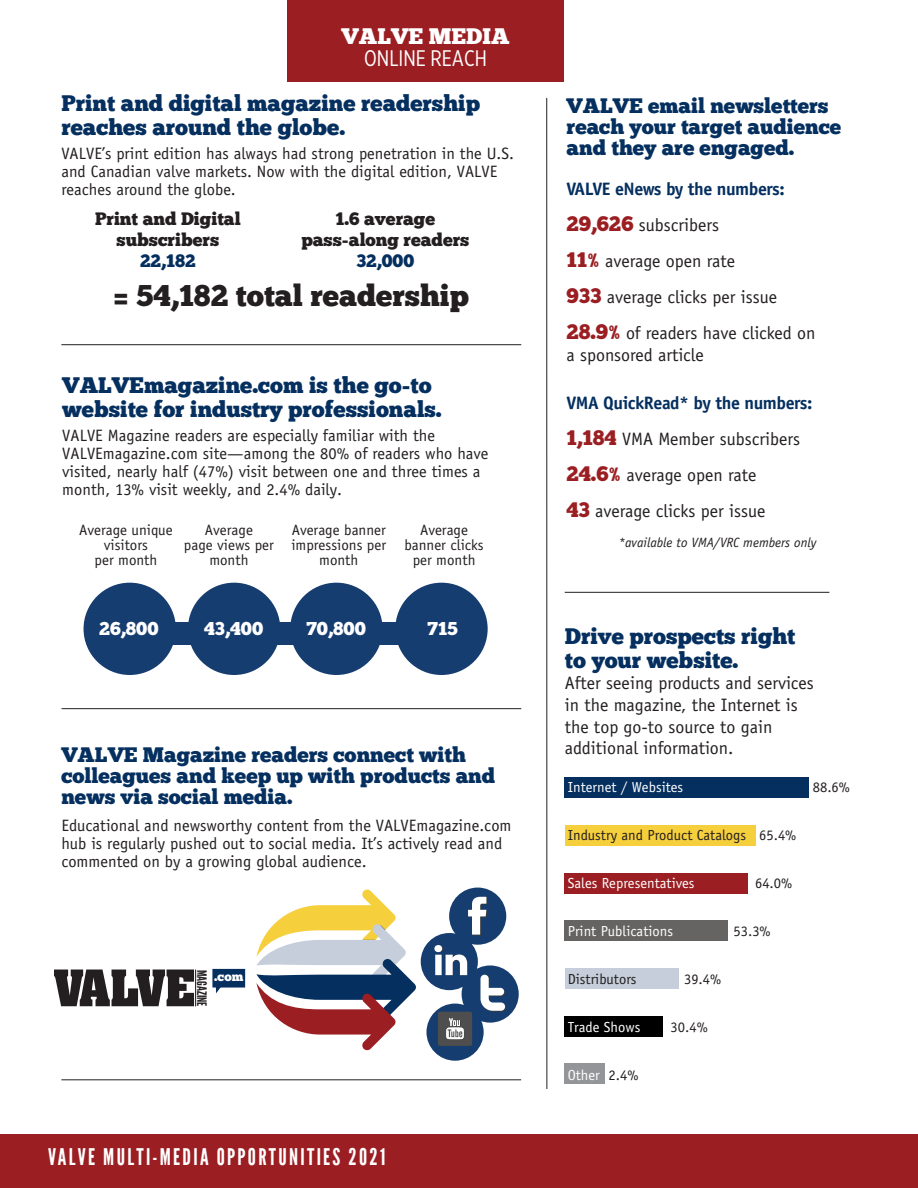
<style>
.page{position:relative;width:918px;height:1188px;background:#fff}
.page>*{position:absolute;margin:0;border:0;box-sizing:border-box;transform-origin:0 0}
.t1{font:30px "Chunk Five";color:#231f20}
.COVER_DECK{font:22.95px "League Gothic Extended";letter-spacing:.1em;color:#fff}
.MK17_SUBHEAD{font:22.5px/24px "Chunk Five";color:#042f5f}
.t2{font:22.5px "Gotham X Narrow";color:#fff}
.t3{font:22.5px "Chunk Five";color:#fff}
.SUBHEAD{font:21px/21px "Chunk Five";color:#042f5f}
.t4{font:18.6px "Chunk Five";color:#fff}
.MK17_INFO_GRAPHIC_TE{font:18px/21.6px "Officina Sans Std";color:#231f20}
.t5{font:18px "Chunk Five";color:#231f20}
.SUBHEAD-2{font:700 18px "Officina Sans Std";letter-spacing:-.025em;color:#042f5f}
.t6{font:18px "Chunk Five";color:#042f5f}
.t7{font:16.5px/18px "Officina Sans Std";color:#231f20}
.t8{font:15px/15px "Officina Sans Std";color:#231f20;text-align:center}
.t9{font:14.55px "Officina Sans Std";color:#fff}
.t10{font:14.55px "Officina Sans Std";color:#231f20}
.MK17_INFO_GRAPHIC_TE-2{font:italic 13.5px "Officina Sans Std";color:#231f20}
.t11{font:13.2px "League Gothic Extended";color:#231f20}
.t12{font:12.9px "Chunk Five";color:#fff}
.s1{font-family:"Chunk Five";font-size:21px;color:#9a1e22}
.s2{color:#231f20}
</style>
<div class="page">
<div style="left:288px;top:0;width:276px;height:81px;background:#9a1e22"></div>
<div style="left:84px;top:583px;width:92px;height:92px;background:#163d6f;border-radius:50%"></div>
<div style="left:188px;top:583px;width:92px;height:92px;background:#163d6f;border-radius:50%"></div>
<div style="left:290px;top:583px;width:93px;height:92px;background:#163d6f;border-radius:50%"></div>
<div style="left:395px;top:583px;width:93px;height:92px;background:#163d6f;border-radius:50%"></div>
<div style="left:96px;top:622px;width:383px;height:23px;background:#163d6f"></div>
<div style="left:565px;top:778px;width:244px;height:20px;background:#042f5f"></div>
<div style="left:565px;top:825px;width:190px;height:20px;background:#f6cf3c"></div>
<div style="left:565px;top:873px;width:183px;height:20px;background:#9a1e22"></div>
<div style="left:565px;top:921px;width:163px;height:20px;background:#666463"></div>
<div style="left:565px;top:968px;width:114px;height:21px;background:#c5ceda"></div>
<div style="left:565px;top:1016px;width:98px;height:20px;background:#000"></div>
<div style="left:565px;top:1064px;width:40px;height:20px;background:#939598"></div>
<hr style="left:61px;top:344px;width:460px;height:1px;background:#231f20">
<hr style="left:565px;top:592px;width:264px;height:1px;background:#231f20">
<hr style="left:546px;top:98px;width:1px;height:991px;background:#231f20">
<hr style="left:62px;top:708px;width:459px;height:1px;background:#231f20">
<hr style="left:61px;top:1080px;width:460px;height:1px;background:#231f20">
<div style="left:449px;top:888px;width:57px;height:57px;background:#163d6f;border-radius:50%"></div>
<svg style="left:468px;top:897px;width:19px;height:38px"></svg>
<div style="left:421px;top:933px;width:57px;height:57px;background:#163d6f;border-radius:50%"></div>
<svg style="left:434px;top:945px;width:33px;height:30px"></svg>
<div style="left:462px;top:965px;width:57px;height:58px;background:#163d6f;border-radius:50%"></div>
<svg style="left:480px;top:975px;width:26px;height:37px"></svg>
<div style="left:426px;top:1004px;width:58px;height:57px;background:#163d6f;border-radius:50%"></div>
<div style="left:438px;top:1012px;width:34px;height:34px;background:#4d4e4d;border-radius:2px"></div>
<svg style="left:446px;top:1018px;width:18px;height:22px"></svg>
<svg style="left:256px;top:889px;width:160px;height:162px"></svg>
<svg style="left:54px;top:970px;width:140px;height:36px"></svg>
<svg style="left:212px;top:969px;width:33px;height:24px"></svg>
<hr style="left:195px;top:970px;width:1px;height:36px;background:#231f20">
<div style="left:0;top:1134px;width:918px;height:54px;background:#9a1e22"></div>
<p class="t3" style="left:342px;top:23px;width:170px">VALVE MEDIA</p>
<p class="t2" style="left:364px;top:45px;width:124px">ONLINE REACH</p>
<p class="MK17_SUBHEAD" style="left:61px;top:92px;width:420px">Print and digital magazine readership reaches around the globe.</p>
<p class="t7" style="left:61px;top:145px;width:454px">VALVE’s print edition has always had strong penetration in the U.S. and Canadian valve markets. Now with the digital edition, VALVE reaches around the globe.</p>
<p class="t5" style="left:95px;top:208px;width:147px">Print and Digital</p>
<p class="t5" style="left:336px;top:208px;width:101px">1.6 average</p>
<p class="t5" style="left:117px;top:229px;width:104px">subscribers</p>
<p class="t5" style="left:301px;top:229px;width:170px">pass-along readers</p>
<p class="t6" style="left:140px;top:250px;width:57px">22,182</p>
<p class="t6" style="left:357px;top:250px;width:59px">32,000</p>
<p class="t1" style="left:114px;top:278px;width:357px">= 54,182 total readership</p>
<p class="MK17_SUBHEAD" style="left:62px;top:373px;width:381px">VALVEmagazine.com is the go-to website for industry professionals.</p>
<p class="t7" style="left:62px;top:426px;width:428px">VALVE Magazine readers are especially familiar with the VALVEmagazine.com site—among the 80% of readers who have visited, nearly half (47%) visit between one and three times a month, 13% visit weekly, and 2.4% daily.</p>
<p class="t8" style="left:79px;top:522px;width:95px">Average unique visitors<br>per month</p>
<p class="t8" style="left:184px;top:522px;width:92px">Average<br>page views per month</p>
<p class="t8" style="left:291px;top:522px;width:96px">Average banner impressions per month</p>
<p class="t8" style="left:404px;top:522px;width:81px">Average banner clicks per month</p>
<p class="t4" style="left:99px;top:618px;width:61px">26,800</p>
<p class="t4" style="left:204px;top:618px;width:61px">43,400</p>
<p class="t4" style="left:306px;top:618px;width:61px">70,800</p>
<p class="t4" style="left:427px;top:618px;width:32px">715</p>
<p class="SUBHEAD" style="left:61px;top:744px;width:435px">VALVE Magazine readers connect with colleagues and keep up with products and news via social media.</p>
<p class="t7" style="left:61px;top:817px;width:452px">Educational and newsworthy content from the VALVEmagazine.com hub is regularly pushed out to social media. It’s actively read and commented on by a growing global audience.</p>
<p class="t11" style="left:210px;top:970px;width:38px;rotate:90deg">MAGAZINE</p>
<p class="t12" style="left:214px;top:969px;width:31px">.com</p>
<p class="COVER_DECK" style="left:48px;top:1143px;width:339px">VALVE MULTI-MEDIA OPPORTUNITIES 2021</p>
<p class="SUBHEAD" style="left:567px;top:95px;width:276px">VALVE email newsletters reach your target audience and they are engaged.</p>
<p class="SUBHEAD-2" style="left:566px;top:177px;width:220px">VALVE eNews by the numbers:</p>
<p class="MK17_INFO_GRAPHIC_TE" style="left:566px;top:214px;width:154px"><span class="s1">29,626</span> subscribers</p>
<p class="MK17_INFO_GRAPHIC_TE" style="left:566px;top:250px;width:170px"><span class="s1">11%</span> average open rate</p>
<p class="MK17_INFO_GRAPHIC_TE" style="left:566px;top:286px;width:212px"><span class="s1">933</span> average clicks per issue</p>
<p class="MK17_INFO_GRAPHIC_TE" style="left:566px;top:322px;width:251px;line-height:22.5px"><span class="s1">28.9%</span> of readers have clicked on a sponsored article</p>
<p class="SUBHEAD-2" style="left:566px;top:392px;width:247px">VMA QuickRead* by the numbers:</p>
<p class="MK17_INFO_GRAPHIC_TE" style="left:566px;top:428px;width:235px"><span class="s1">1,184</span> VMA Member subscribers</p>
<p class="MK17_INFO_GRAPHIC_TE" style="left:566px;top:464px;width:192px"><span class="s1">24.6%</span> average open rate</p>
<p class="MK17_INFO_GRAPHIC_TE" style="left:566px;top:500px;width:201px"><span class="s1">43</span> average clicks per issue</p>
<p class="MK17_INFO_GRAPHIC_TE-2" style="left:618px;top:534px;width:200px">*available to VMA/VRC members only</p>
<p class="MK17_SUBHEAD" style="left:565px;top:624px;width:232px">Drive prospects right to your website.</p>
<p class="MK17_INFO_GRAPHIC_TE" style="left:565px;top:673px;width:250px">After seeing products and services in the magazine, the Internet is the top go-to source to gain additional information.</p>
<p class="t9" style="left:568px;top:778px;width:117px">Internet / Websites</p>
<p class="t10" style="left:813px;top:778px;width:39px">88.6%</p>
<p class="t10" style="left:568px;top:826px;width:230px">Industry and Product Catalogs 65.4%</p>
<p class="t9" style="left:568px;top:874px;width:128px">Sales Representatives</p>
<p class="t10" style="left:755px;top:874px;width:39px">64.0%</p>
<p class="t9" style="left:568px;top:922px;width:107px">Print Publications</p>
<p class="t10" style="left:733px;top:922px;width:39px">53.3%</p>
<p class="t10" style="left:568px;top:970px;width:70px">Distributors</p>
<p class="t10" style="left:684px;top:970px;width:39px">39.4%</p>
<p class="t9" style="left:568px;top:1018px;width:74px">Trade Shows</p>
<p class="t10" style="left:671px;top:1018px;width:39px">30.4%</p>
<p class="t9" style="left:568px;top:1066px;width:72px">Other <span class="s2">2.4%</span></p>
</div>
